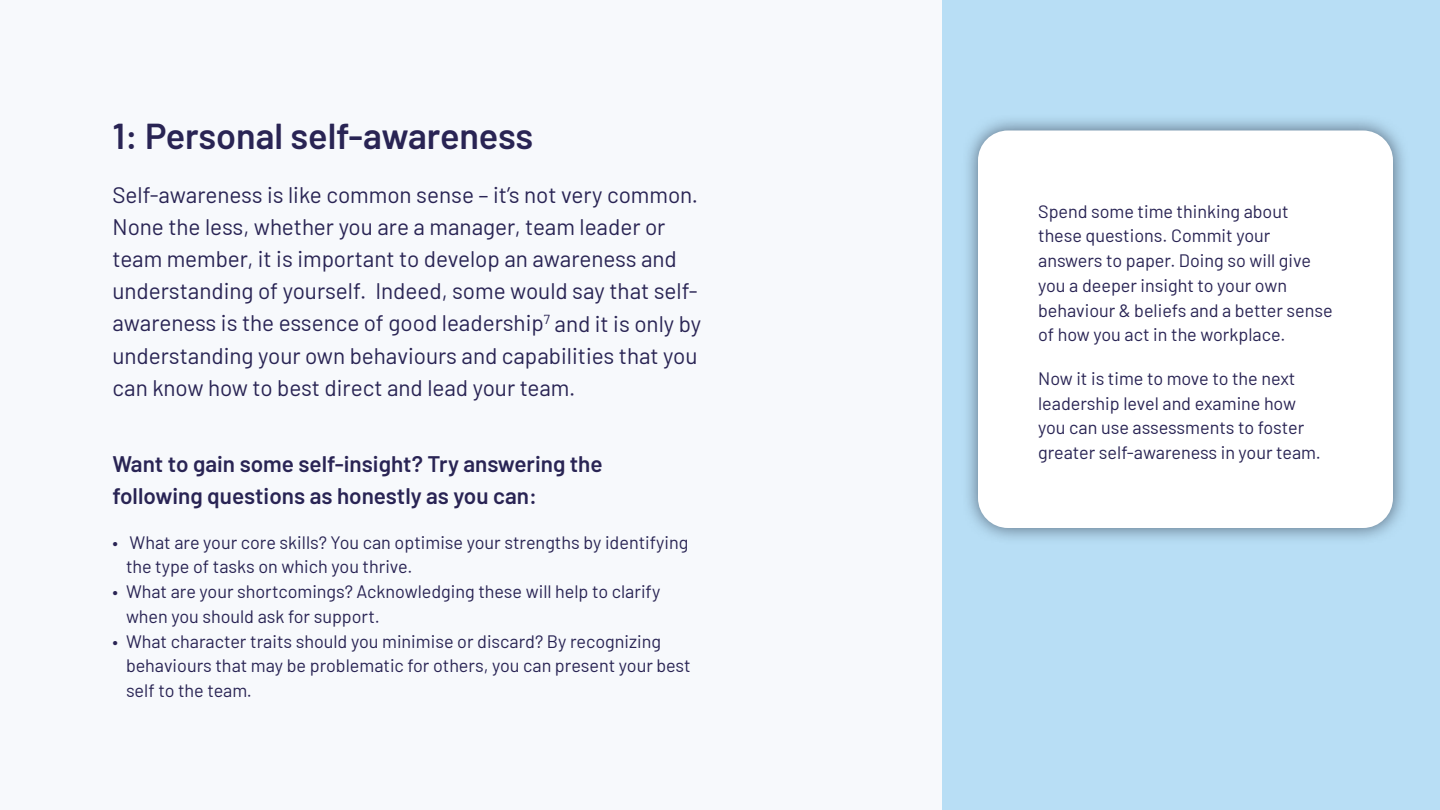
<style>
.page{position:relative;width:1440px;height:810px;background:#f7f9fc}
.page>*{position:absolute;margin:0;border:0;box-sizing:border-box;transform-origin:0 0}
.t1{font:600 36px "Barlow";color:#292454}
.t2{font:22.5px/32.2px "Barlow";color:#292454}
.t3{font:600 22.5px/32.2px "Barlow";color:#292454}
.t4{font:18px/24.8px "Barlow";color:#292454}
</style>
<div class="page">
<div style="left:942px;top:0;width:498px;height:810px;background:#b8def5"></div>
<div style="left:961px;top:114px;width:449px;height:431px;background:#384557;opacity:.75"></div>
<div style="left:978px;top:130px;width:415px;height:398px;background:#fff;border-radius:30px"></div>
<h1 class="t1" style="left:112px;top:109px;width:422px">1: Personal self-awareness</h1>
<p class="t2" style="left:112px;top:177px;width:590px">Self-awareness is like common sense – it’s not very common.<br>None the less, whether you are a manager, team leader or team member, it is important to develop an awareness and understanding of yourself. Indeed, some would say that self&shy;awareness is the essence of good leadership<sup>7</sup> and it is only by understanding your own behaviours and capabilities that you can know how to best direct and lead your team.</p>
<p class="t3" style="left:112px;top:446px;width:492px">Want to gain some self-insight? Try answering the following questions as honestly as you can:</p>
<p class="t4" style="left:126px;top:528px;width:564px;text-indent:-14px">• What are your core skills? You can optimise your strengths by identifying the type of tasks on which you thrive.</p>
<p class="t4" style="left:126px;top:578px;width:536px;text-indent:-14px">• What are your shortcomings? Acknowledging these will help to clarify when you should ask for support.</p>
<p class="t4" style="left:126px;top:627px;width:566px;text-indent:-14px">• What character traits should you minimise or discard? By recognizing behaviours that may be problematic for others, you can present your best self to the team.</p>
<p class="t4" style="left:1038px;top:197px;width:296px">Spend some time thinking about these questions. Commit your answers to paper. Doing so will give you a deeper insight to your own behaviour &amp; beliefs and a better sense of how you act in the workplace.</p>
<p class="t4" style="left:1038px;top:365px;width:284px">Now it is time to move to the next leadership level and examine how you can use assessments to foster greater self-awareness in your team.</p>
</div>
